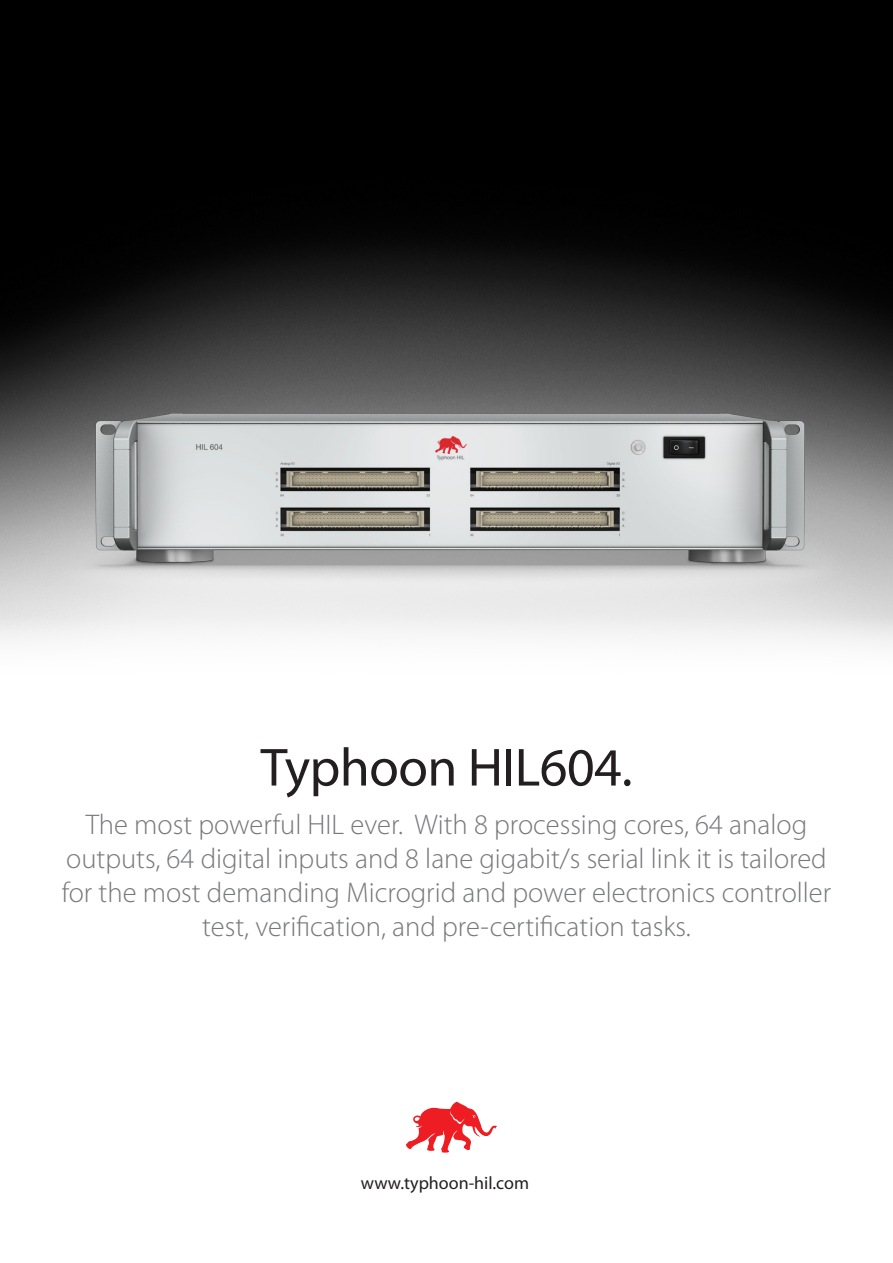
<style>
.page{position:relative;width:893px;height:1263px;background:#fff}
.page>*{position:absolute;margin:0;border:0;box-sizing:border-box;transform-origin:0 0}
.t1{font:54px "Myriad Pro";letter-spacing:-.01em;color:#231f20}
.t2{font:300 28.5px/34.2px "Myriad Pro";color:#76787b;text-align:center}
.t3{font:18px "Myriad Pro";color:#231f20}
</style>
<div class="page">
<svg style="left:406px;top:1102px;width:91px;height:50px"></svg>
<img style="left:0;top:0;width:893px;height:645px">
<p class="t1" style="left:261px;top:738px;width:373px">Typhoon HIL604.</p>
<p class="t2" style="left:62px;top:807px;width:771px">The most powerful HIL ever. With 8 processing cores, 64 analog outputs, 64 digital inputs and 8 lane gigabit/s serial link it is tailored for the most demanding Microgrid and power electronics controller test, verification, and pre-certification tasks.</p>
<p class="t3" style="left:361px;top:1173px;width:170px">www.typhoon-hil.com</p>
</div>
